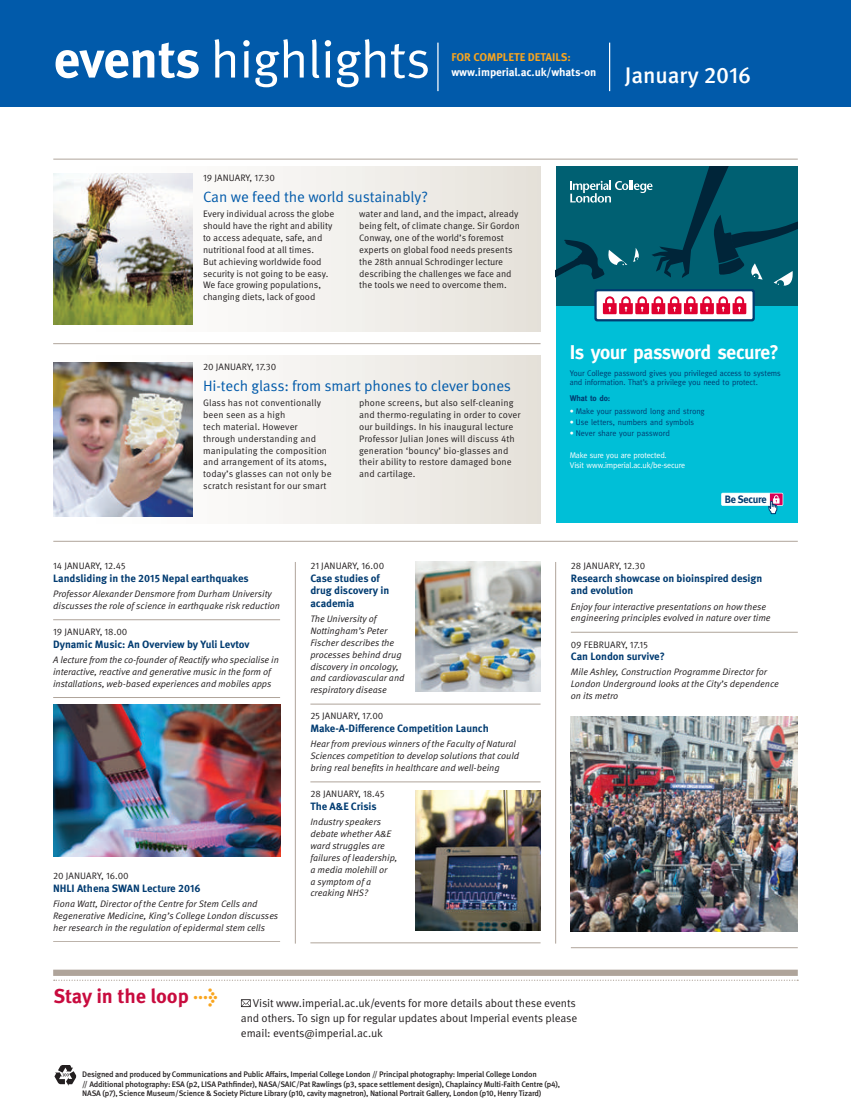
<style>
.page{position:relative;width:851px;height:1117px;background:#fff}
.page>*{position:absolute;margin:0;border:0;box-sizing:border-box;transform-origin:0 0}
.t1{font:52.5px "Meta OT Norm";letter-spacing:-.015em;color:#fff}
.t2{font:500 22.5px "Meta OT";letter-spacing:-.005em;color:#fff}
.t3{font:700 20px "Meta OT";letter-spacing:-.005em;color:#c80b3e}
.t4{font:700 19.88px "Meta";letter-spacing:-.02em;color:#fff}
.t5{font:15px "Meta OT Norm";letter-spacing:-.01em;color:#015aaa}
.t6{font:11.25px/15px "Meta OT Norm";letter-spacing:-.01em;color:#231f20;text-align:justify}
.t7{font:700 11.25px "Meta OT";letter-spacing:-.01em;color:#fff}
.t8{font:700 11.25px "Meta OT";color:#f9a51e}
.t9{font:700 10.62px/12.5px "Meta OT";letter-spacing:-.005em;color:#003b71}
.t10{font:700 10.62px "Meta";letter-spacing:-.015em;color:#003d71}
.t11{font:9.38px/11.9px "Meta OT Norm";color:#231f20}
.t12{font:9.38px/11.9px "Meta OT Norm Ita";letter-spacing:-.005em;color:#231f20}
.t13{font:8.25px/9.5px "Meta";letter-spacing:-.005em;color:#003d71}
.t14{font:8.25px/10px "Meta";letter-spacing:-.02em;color:#fff}
.t15{font:700 8.25px "Meta";letter-spacing:-.01em;color:#003d71}
.t16{font:500 8px/9.4px "Meta OT";letter-spacing:-.02em;color:#231f20}
.s1{font-family:"Meta OT";font-weight:700}
.s2{color:#fff}
.s3{color:#f9a51e}
</style>
<div class="page">
<div style="left:0;top:0;width:850px;height:106px;background:#015aaa"></div>
<hr style="left:437px;top:43px;width:1px;height:48px;background:#fff">
<hr style="left:609px;top:43px;width:1px;height:48px;background:#fff">
<svg style="left:241px;top:999px;width:10px;height:7px"></svg>
<div style="left:53px;top:969px;width:744px;height:6px;background:#afa49a"></div>
<svg style="left:54px;top:979px;width:744px;height:1px"></svg>
<svg style="left:54px;top:1065px;width:22px;height:20px"></svg>
<div style="left:54px;top:355px;width:486px;height:168px;background:linear-gradient(to right,#fff,#e7e3dc)"></div>
<svg style="left:54px;top:166px;width:486px;height:165px"></svg>
<hr style="left:53px;top:540px;width:744px;height:1px;background:#afa49a">
<hr style="left:53px;top:343px;width:487px;height:1px;background:#afa49a">
<hr style="left:53px;top:159px;width:744px;height:1px;background:#afa49a">
<img style="left:53px;top:362px;width:139px;height:154px">
<img style="left:53px;top:173px;width:139px;height:151px">
<div style="left:555px;top:166px;width:242px;height:357px;background:#00bfd7"></div>
<svg style="left:594px;top:289px;width:160px;height:32px"></svg>
<div style="left:596px;top:291px;width:156px;height:28px;background:linear-gradient(to right,#fff,#fff)"></div>
<svg style="left:555px;top:166px;width:242px;height:148px;background:#1f6476"></svg>
<svg style="left:721px;top:492px;width:62px;height:22px"></svg>
<hr style="left:53px;top:619px;width:227px;height:1px;background:#afa49a">
<hr style="left:53px;top:697px;width:227px;height:1px;background:#afa49a">
<hr style="left:53px;top:941px;width:227px;height:1px;background:#afa49a">
<hr style="left:310px;top:703px;width:230px;height:1px;background:#afa49a">
<hr style="left:310px;top:781px;width:230px;height:1px;background:#afa49a">
<hr style="left:310px;top:942px;width:230px;height:1px;background:#afa49a">
<hr style="left:570px;top:632px;width:227px;height:1px;background:#afa49a">
<hr style="left:570px;top:947px;width:227px;height:1px;background:#afa49a">
<img style="left:53px;top:704px;width:227px;height:152px">
<img style="left:415px;top:562px;width:125px;height:129px">
<img style="left:415px;top:790px;width:125px;height:140px">
<img style="left:570px;top:716px;width:227px;height:214px">
<hr style="left:295px;top:562px;width:1px;height:381px;background:#afa49a">
<hr style="left:555px;top:562px;width:1px;height:381px;background:#afa49a">
<h1 class="t1" style="left:53px;top:28px;width:379px"><span class="s1">events</span> highlights</h1>
<p class="t8" style="left:451px;top:50px;width:121px">FOR COMPLETE DETAILS:</p>
<p class="t7" style="left:451px;top:65px;width:146px">www.imperial.ac.uk/whats-on</p>
<h2 class="t2" style="left:624px;top:61px;width:128px">January 2016</h2>
<p class="t11" style="left:203px;top:171px;width:73px">19 JANUARY, 17.30</p>
<h3 class="t5" style="left:203px;top:187px;width:226px">Can we feed the world sustainably?</h3>
<p class="t11" style="left:203px;top:208px;width:133px">Every individual across the globe should have the right and ability to access adequate, safe, and nutritional food at all times.<br>But achieving worldwide food security is not going to be easy.<br>We face growing populations, changing diets, lack of good</p>
<p class="t11" style="left:359px;top:208px;width:162px">water and land, and the impact, already being felt, of climate change. Sir Gordon Conway, one of the world’s foremost experts on global food needs presents the 28th annual Schrodinger lecture describing the challenges we face and the tools we need to overcome them.</p>
<p class="t11" style="left:203px;top:360px;width:75px">20 JANUARY, 17.30</p>
<h3 class="t5" style="left:203px;top:376px;width:309px">Hi-tech glass: from smart phones to clever bones</h3>
<p class="t11" style="left:203px;top:397px;width:130px">Glass has not conventionally been seen as a high<br>tech material. However through understanding and manipulating the composition and arrangement of its atoms, today’s glasses can not only be scratch resistant for our smart</p>
<p class="t11" style="left:359px;top:397px;width:163px">phone screens, but also self-cleaning and thermo-regulating in order to cover our buildings. In his inaugural lecture Professor Julian Jones will discuss 4th generation ‘bouncy’ bio-glasses and their ability to restore damaged bone and cartilage.</p>
<p class="t11" style="left:53px;top:560px;width:74px">14 JANUARY, 12.45</p>
<p class="t9" style="left:53px;top:571px;width:197px">Landsliding in the 2015 Nepal earthquakes</p>
<p class="t12" style="left:53px;top:588px;width:228px">Professor Alexander Densmore from Durham University discusses the role of science in earthquake risk reduction</p>
<p class="t11" style="left:53px;top:625px;width:76px">19 JANUARY, 18.00</p>
<p class="t9" style="left:53px;top:637px;width:198px">Dynamic Music: An Overview by Yuli Levtov</p>
<p class="t12" style="left:53px;top:653px;width:227px">A lecture from the co-founder of Reactify who specialise in interactive, reactive and generative music in the form of installations, web-based experiences and mobiles apps</p>
<p class="t11" style="left:53px;top:869px;width:77px">20 JANUARY, 16.00</p>
<p class="t9" style="left:53px;top:881px;width:149px">NHLI Athena SWAN Lecture 2016</p>
<p class="t12" style="left:53px;top:897px;width:227px">Fiona Watt, Director of the Centre for Stem Cells and<br>Regenerative Medicine, King’s College London discusses her research in the regulation of epidermal stem cells</p>
<p class="t11" style="left:310px;top:560px;width:75px">21 JANUARY, 16.00</p>
<p class="t9" style="left:310px;top:571px;width:80px">Case studies of drug discovery in academia</p>
<p class="t12" style="left:310px;top:613px;width:96px">The University of<br>Nottingham’s Peter<br>Fischer describes the processes behind drug discovery in oncology, and cardiovascular and respiratory disease</p>
<p class="t11" style="left:310px;top:710px;width:74px">25 JANUARY, 17.00</p>
<p class="t9" style="left:310px;top:722px;width:180px">Make-A-Difference Competition Launch</p>
<p class="t12" style="left:310px;top:738px;width:210px">Hear from previous winners of the Faculty of Natural<br>Sciences competition to develop solutions that could bring real benefits in healthcare and well-being</p>
<p class="t11" style="left:310px;top:787px;width:76px">28 JANUARY, 18.45</p>
<p class="t9" style="left:310px;top:799px;width:68px">The A&amp;E Crisis</p>
<p class="t12" style="left:310px;top:815px;width:89px">Industry speakers debate whether A&amp;E ward struggles are failures of leadership, a media molehill or<br>a symptom of a creaking NHS?</p>
<h3 class="t4" style="left:569px;top:340px;width:210px">Is your password secure?</h3>
<p class="t13" style="left:569px;top:368px;width:212px">Your College password gives you privileged access to systems and information. That’s a privilege you need to protect.</p>
<p class="t15" style="left:569px;top:393px;width:42px">What to do:</p>
<p class="t13" style="left:569px;top:406px;width:136px"><span class="s2">•</span> Make your password long and strong</p>
<p class="t13" style="left:569px;top:417px;width:126px"><span class="s2">•</span> Use letters, numbers and symbols</p>
<p class="t13" style="left:569px;top:428px;width:102px"><span class="s2">•</span> Never share your password</p>
<p class="t14" style="left:569px;top:450px;width:117px">Make sure you are protected.<br>Visit www.imperial.ac.uk/be-secure</p>
<p class="t10" style="left:724px;top:493px;width:43px">Be Secure</p>
<p class="t11" style="left:570px;top:560px;width:76px">28 JANUARY, 12.30</p>
<p class="t9" style="left:570px;top:571px;width:193px">Research showcase on bioinspired design and evolution</p>
<p class="t12" style="left:570px;top:600px;width:201px">Enjoy four interactive presentations on how these engineering principles evolved in nature over time</p>
<p class="t11" style="left:570px;top:638px;width:79px">09 FEBRUARY, 17.15</p>
<p class="t9" style="left:570px;top:650px;width:95px">Can London survive?</p>
<p class="t12" style="left:570px;top:666px;width:209px">Mile Ashley, Construction Programme Director for<br>London Underground looks at the City’s dependence on its metro</p>
<h3 class="t3" style="left:53px;top:983px;width:166px">Stay in the loop <span class="s3">→</span></h3>
<p class="t6" style="left:241px;top:995px;width:338px;text-indent:12px">Visit www.imperial.ac.uk/events for more details about these events and others. To sign up for regular updates about Imperial events please email: events@imperial.ac.uk</p>
<p class="t16" style="left:82px;top:1069px;width:479px">Designed and produced by Communications and Public Affairs, Imperial College London // Principal photography: Imperial College London<br>// Additional photography: ESA (p2, LISA Pathfinder), NASA/SAIC/Pat Rawlings (p3, space settlement design), Chaplaincy Multi-Faith Centre (p4),<br>NASA (p7), Science Museum/Science &amp; Society Picture Library (p10, cavity magnetron), National Portrait Gallery, London (p10, Henry Tizard)</p>
</div>
